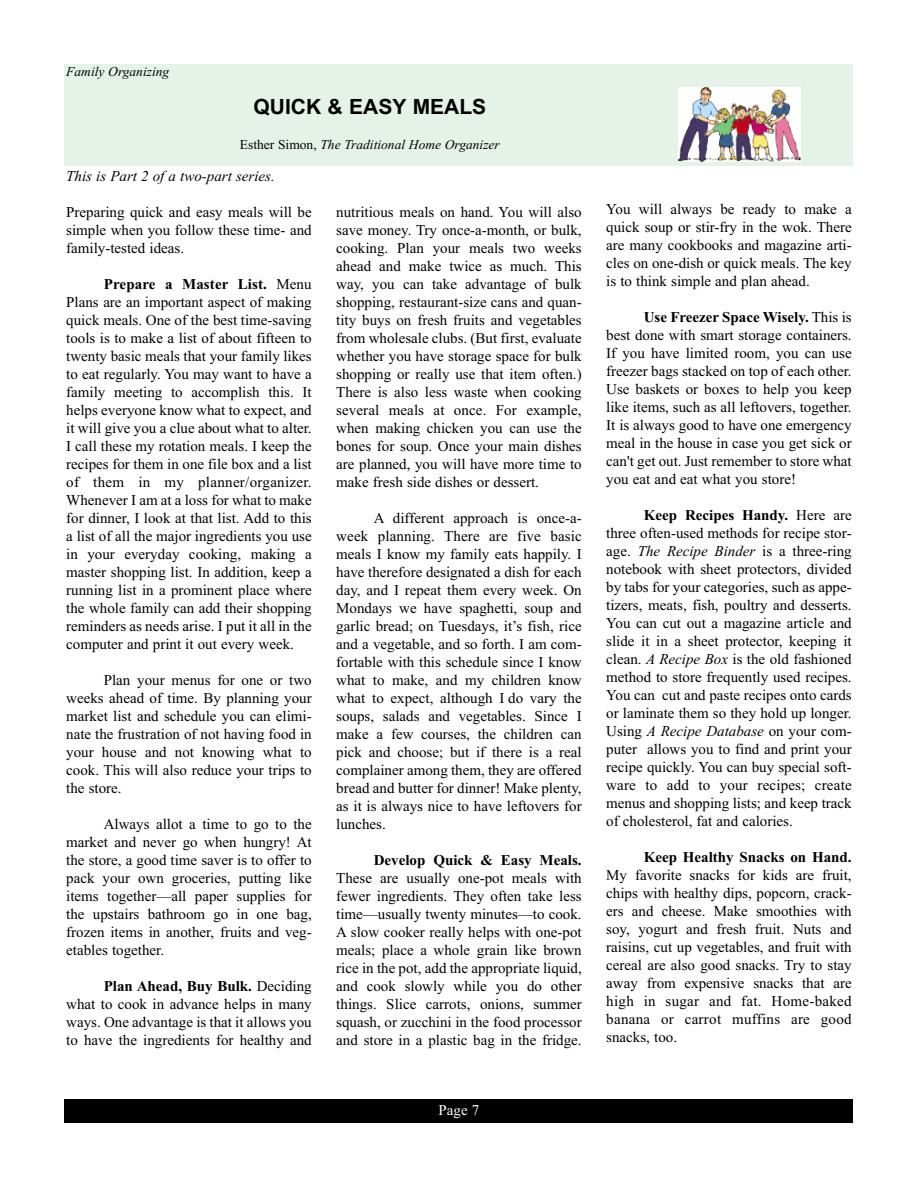
<style>
.page{position:relative;width:918px;height:1188px;background:#fff}
.page>*{position:absolute;margin:0;border:0;box-sizing:border-box;transform-origin:0 0}
.t1{font:700 21px "Arial";color:#000}
.t2{font:15px/18px "Times New Roman";color:#000;text-align:justify}
.t3{font:700 15px "Times New Roman";color:#000}
.t4{font:italic 15px "Times New Roman";color:#000}
.t5{font:15px "Times New Roman";color:#fff}
.t6{font:italic 13.5px "Times New Roman";color:#000}
.s1{font-style:normal}
.s2{font-weight:700}
.s3{font-style:italic}
</style>
<div class="page">
<div style="left:65px;top:65px;width:788px;height:101px;background:#e4f2e8"></div>
<div style="left:65px;top:1100px;width:788px;height:23px;background:#000"></div>
<div style="left:675px;top:84px;width:126px;height:78px;background:linear-gradient(to right,#e4f2e8,#e4f2e8)"></div>
<img style="left:679px;top:88px;width:121px;height:74px">
<p class="t6" style="left:66px;top:66px;width:104px">Family Organizing</p>
<h1 class="t1" style="left:254px;top:99px;width:234px">QUICK &amp; EASY MEALS</h1>
<p class="t6" style="left:240px;top:140px;width:261px"><span class="s1">Esther Simon,</span> The Traditional Home Organizer</p>
<p class="t4" style="left:66px;top:171px;width:210px">This is Part 2 of a two-part series.</p>
<p class="t2" style="left:66px;top:205px;width:247px">Preparing quick and easy meals will be simple when you follow these time- and family-tested ideas.</p>
<p class="t2" style="left:66px;top:277px;width:247px;text-indent:38px"><span class="s2">Prepare a Master List.</span> Menu Plans are an important aspect of making quick meals. One of the best time-saving tools is to make a list of about fifteen to twenty basic meals that your family likes to eat regularly. You may want to have a family meeting to accomplish this. It helps everyone know what to expect, and it will give you a clue about what to alter.<br>I call these my rotation meals. I keep the recipes for them in one file box and a list of them in my planner/organizer.<br>Whenever I am at a loss for what to make for dinner, I look at that list. Add to this a list of all the major ingredients you use in your everyday cooking, making a master shopping list. In addition, keep a running list in a prominent place where the whole family can add their shopping reminders as needs arise. I put it all in the computer and print it out every week.</p>
<p class="t2" style="left:66px;top:673px;width:247px;text-indent:38px">Plan your menus for one or two weeks ahead of time. By planning your market list and schedule you can elimi&shy;nate the frustration of not having food in your house and not knowing what to cook. This will also reduce your trips to the store.</p>
<p class="t2" style="left:66px;top:817px;width:247px;text-indent:38px">Always allot a time to go to the market and never go when hungry! At the store, a good time saver is to offer to pack your own groceries, putting like items together—all paper supplies for the upstairs bathroom go in one bag, frozen items in another, fruits and veg&shy;etables together.</p>
<p class="t2" style="left:66px;top:979px;width:247px;text-indent:38px"><span class="s2">Plan Ahead, Buy Bulk.</span> Deciding what to cook in advance helps in many ways. One advantage is that it allows you to have the ingredients for healthy and</p>
<p class="t2" style="left:336px;top:204px;width:247px">nutritious meals on hand. You will also save money. Try once-a-month, or bulk, cooking. Plan your meals two weeks ahead and make twice as much. This way, you can take advantage of bulk shopping, restaurant-size cans and quan&shy;tity buys on fresh fruits and vegetables from wholesale clubs. (But first, evaluate whether you have storage space for bulk shopping or really use that item often.)<br>There is also less waste when cooking several meals at once. For example, when making chicken you can use the bones for soup. Once your main dishes are planned, you will have more time to make fresh side dishes or dessert.</p>
<p class="t2" style="left:336px;top:510px;width:247px;text-indent:38px">A different approach is once-a&shy;week planning. There are five basic meals I know my family eats happily. I have therefore designated a dish for each day, and I repeat them every week. On Mondays we have spaghetti, soup and garlic bread; on Tuesdays, it’s fish, rice and a vegetable, and so forth. I am com&shy;fortable with this schedule since I know what to make, and my children know what to expect, although I do vary the soups, salads and vegetables. Since I make a few courses, the children can pick and choose; but if there is a real complainer among them, they are offered bread and butter for dinner! Make plenty, as it is always nice to have leftovers for lunches.</p>
<p class="t3" style="left:374px;top:855px;width:209px">Develop Quick &amp; Easy Meals.</p>
<p class="t2" style="left:336px;top:870px;width:247px">These are usually one-pot meals with fewer ingredients. They often take less time—usually twenty minutes—to cook.<br>A slow cooker really helps with one-pot meals; place a whole grain like brown rice in the pot, add the appropriate liquid, and cook slowly while you do other things. Slice carrots, onions, summer squash, or zucchini in the food processor and store in a plastic bag in the fridge.</p>
<p class="t5" style="left:439px;top:1105px;width:42px">Page 7</p>
<p class="t2" style="left:606px;top:202px;width:247px">You will always be ready to make a quick soup or stir-fry in the wok. There are many cookbooks and magazine arti&shy;cles on one-dish or quick meals. The key is to think simple and plan ahead.</p>
<p class="t2" style="left:606px;top:310px;width:247px;text-indent:38px"><span class="s2">Use Freezer Space Wisely.</span> This is best done with smart storage containers.<br>If you have limited room, you can use freezer bags stacked on top of each other.<br>Use baskets or boxes to help you keep like items, such as all leftovers, together.<br>It is always good to have one emergency meal in the house in case you get sick or can't get out. Just remember to store what you eat and eat what you store!</p>
<p class="t2" style="left:606px;top:508px;width:247px;text-indent:38px"><span class="s2">Keep Recipes Handy.</span> Here are three often-used methods for recipe stor&shy;age. <span class="s3">The Recipe Binder</span> is a three-ring notebook with sheet protectors, divided by tabs for your categories, such as appe&shy;tizers, meats, fish, poultry and desserts.<br>You can cut out a magazine article and slide it in a sheet protector, keeping it clean. <span class="s3">A Recipe Box</span> is the old fashioned method to store frequently used recipes.<br>You can cut and paste recipes onto cards or laminate them so they hold up longer.<br>Using <span class="s3">A Recipe Database</span> on your com&shy;puter allows you to find and print your recipe quickly. You can buy special soft&shy;ware to add to your recipes; create menus and shopping lists; and keep track of cholesterol, fat and calories.</p>
<p class="t3" style="left:644px;top:852px;width:209px">Keep Healthy Snacks on Hand.</p>
<p class="t2" style="left:606px;top:868px;width:247px">My favorite snacks for kids are fruit, chips with healthy dips, popcorn, crack&shy;ers and cheese. Make smoothies with soy, yogurt and fresh fruit. Nuts and raisins, cut up vegetables, and fruit with cereal are also good snacks. Try to stay away from expensive snacks that are high in sugar and fat. Home-baked banana or carrot muffins are good snacks, too.</p>
</div>
